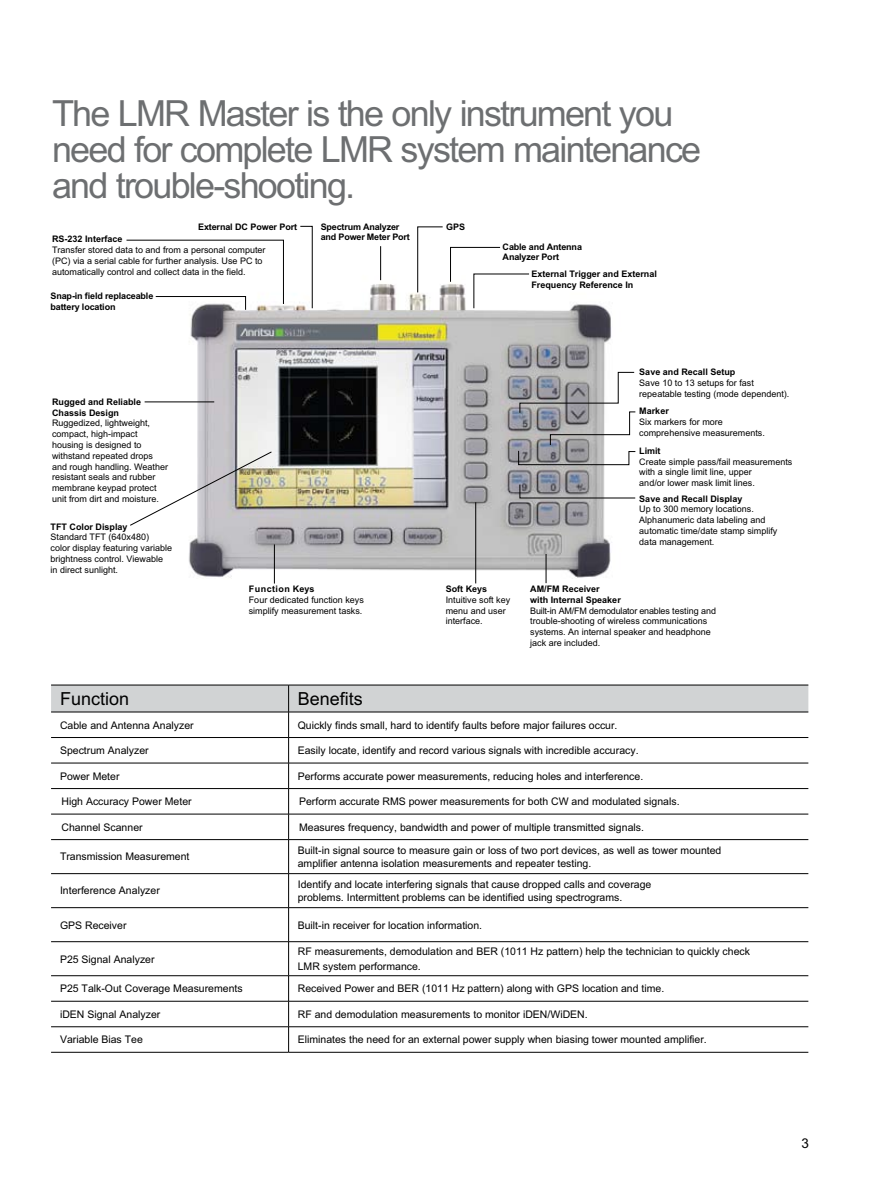
<style>
.page{position:relative;width:893px;height:1191px;background:#fff}
.page>*{position:absolute;margin:0;border:0;box-sizing:border-box;transform-origin:0 0}
.t1{font:36px/36px "Arial";letter-spacing:-.05em;color:#6d6f71}
.t2{font:18px "Arial";color:#000}
.t3{font:13.5px "Arial";color:#000}
.t4{font:10.5px/12.6px "Arial";color:#000}
.t5{font:9px/10.8px "Arial";color:#000}
.t6{font:700 9px/10.8px "Arial";color:#000}
.t7{font:700 9px "Arial";letter-spacing:-.02em;color:#000}
.t8{font:700 9px "Arial";letter-spacing:.05em;color:#000}
</style>
<div class="page">
<svg style="left:51px;top:840px;width:757px;height:135px"></svg>
<svg style="left:51px;top:685px;width:757px;height:154px"></svg>
<hr style="left:51px;top:839px;width:238px;height:1px;background:#000">
<hr style="left:289px;top:839px;width:519px;height:1px;background:#000">
<hr style="left:288px;top:839px;width:1px;height:34px;background:#000">
<hr style="left:51px;top:873px;width:238px;height:1px;background:#000">
<hr style="left:289px;top:873px;width:519px;height:1px;background:#000">
<hr style="left:288px;top:873px;width:1px;height:34px;background:#000">
<hr style="left:51px;top:907px;width:238px;height:1px;background:#000">
<hr style="left:289px;top:907px;width:519px;height:1px;background:#000">
<hr style="left:288px;top:908px;width:1px;height:33px;background:#000">
<hr style="left:51px;top:941px;width:238px;height:1px;background:#000">
<hr style="left:289px;top:941px;width:519px;height:1px;background:#000">
<hr style="left:288px;top:942px;width:1px;height:33px;background:#000">
<hr style="left:51px;top:975px;width:238px;height:1px;background:#000">
<hr style="left:289px;top:975px;width:519px;height:1px;background:#000">
<hr style="left:51px;top:1001px;width:238px;height:1px;background:#000">
<hr style="left:289px;top:1001px;width:519px;height:1px;background:#000">
<hr style="left:51px;top:1026px;width:238px;height:1px;background:#000">
<hr style="left:289px;top:1026px;width:519px;height:1px;background:#000">
<svg style="left:288px;top:976px;width:1px;height:76px"></svg>
<hr style="left:51px;top:1052px;width:238px;height:1px;background:#000">
<hr style="left:289px;top:1052px;width:519px;height:1px;background:#000">
<img style="left:155px;top:261px;width:475px;height:318px">
<hr style="left:274px;top:544px;width:1px;height:39px;background:#000">
<hr style="left:475px;top:502px;width:1px;height:81px;background:#000">
<svg style="left:546px;top:554px;width:1px;height:29px"></svg>
<svg style="left:130px;top:451px;width:142px;height:75px"></svg>
<hr style="left:145px;top:401px;width:69px;height:1px;background:#000">
<svg style="left:417px;top:226px;width:26px;height:67px"></svg>
<svg style="left:450px;top:247px;width:80px;height:62px"></svg>
<svg style="left:126px;top:239px;width:158px;height:71px"></svg>
<svg style="left:519px;top:484px;width:117px;height:15px"></svg>
<hr style="left:380px;top:246px;width:1px;height:34px;background:#000">
<svg style="left:300px;top:226px;width:13px;height:83px"></svg>
<svg style="left:518px;top:371px;width:118px;height:94px"></svg>
<h1 class="t1" style="left:52px;top:96px;width:651px">The LMR Master is the only instrument you need for complete LMR system maintenance and trouble-shooting.</h1>
<p class="t6" style="left:198px;top:221px;width:100px">External DC Power Port</p>
<p class="t6" style="left:52px;top:234px;width:72px">RS-232 Interface</p>
<p class="t5" style="left:52px;top:245px;width:215px">Transfer stored data to and from a personal computer (PC) via a serial cable for further analysis. Use PC to automatically control and collect data in the field.</p>
<p class="t6" style="left:51px;top:290px;width:104px">Snap-in field replaceable battery location</p>
<p class="t7" style="left:321px;top:221px;width:80px">Spectrum Analyzer</p>
<p class="t6" style="left:446px;top:221px;width:21px">GPS</p>
<p class="t7" style="left:321px;top:232px;width:91px">and Power Meter Port</p>
<p class="t6" style="left:52px;top:396px;width:91px">Rugged and Reliable<br>Chassis Design</p>
<p class="t5" style="left:52px;top:418px;width:118px">Ruggedized, lightweight, compact, high-impact housing is designed to withstand repeated drops and rough handling. Weather resistant seals and rubber membrane keypad protect unit from dirt and moisture.</p>
<p class="t6" style="left:51px;top:521px;width:79px">TFT Color Display</p>
<p class="t5" style="left:51px;top:532px;width:123px">Standard TFT (640x480)<br>color display featuring variable brightness control. Viewable in direct sunlight.</p>
<p class="t6" style="left:503px;top:241px;width:81px">Cable and Antenna<br>Analyzer Port</p>
<p class="t6" style="left:531px;top:268px;width:127px">External Trigger and External<br>Frequency Reference In</p>
<p class="t6" style="left:639px;top:366px;width:98px">Save and Recall Setup</p>
<p class="t5" style="left:639px;top:377px;width:152px">Save 10 to 13 setups for fast repeatable testing (mode dependent).</p>
<p class="t6" style="left:639px;top:406px;width:31px">Marker</p>
<p class="t5" style="left:639px;top:416px;width:127px">Six markers for more comprehensive measurements.</p>
<p class="t6" style="left:639px;top:445px;width:23px">Limit</p>
<p class="t5" style="left:639px;top:456px;width:155px">Create simple pass/fail measurements with a single limit line, upper<br>and/or lower mask limit lines.</p>
<p class="t6" style="left:639px;top:493px;width:105px">Save and Recall Display</p>
<p class="t5" style="left:639px;top:504px;width:140px">Up to 300 memory locations.<br>Alphanumeric data labeling and automatic time/date stamp simplify data management.</p>
<p class="t8" style="left:249px;top:584px;width:67px">Function Keys</p>
<p class="t5" style="left:249px;top:594px;width:117px">Four dedicated function keys simplify measurement tasks.</p>
<p class="t6" style="left:446px;top:583px;width:43px">Soft Keys</p>
<p class="t5" style="left:446px;top:594px;width:66px">Intuitive soft key menu and user interface.</p>
<p class="t6" style="left:530px;top:583px;width:92px">AM/FM Receiver<br>with Internal Speaker</p>
<p class="t5" style="left:530px;top:605px;width:187px">Built-in AM/FM demodulator enables testing and trouble-shooting of wireless communications systems. An internal speaker and headphone jack are included.</p>
<h2 class="t2" style="left:60px;top:689px;width:71px">Function</h2>
<h2 class="t2" style="left:298px;top:689px;width:67px">Benefits</h2>
<p class="t4" style="left:60px;top:718px;width:135px">Cable and Antenna Analyzer</p>
<p class="t4" style="left:298px;top:718px;width:321px">Quickly finds small, hard to identify faults before major failures occur.</p>
<p class="t4" style="left:60px;top:744px;width:90px">Spectrum Analyzer</p>
<p class="t4" style="left:298px;top:744px;width:342px">Easily locate, identify and record various signals with incredible accuracy.</p>
<p class="t4" style="left:60px;top:769px;width:61px">Power Meter</p>
<p class="t4" style="left:298px;top:769px;width:347px">Performs accurate power measurements, reducing holes and interference.</p>
<p class="t4" style="left:62px;top:795px;width:132px">High Accuracy Power Meter</p>
<p class="t4" style="left:299px;top:795px;width:382px">Perform accurate RMS power measurements for both CW and modulated signals.</p>
<p class="t4" style="left:62px;top:820px;width:83px">Channel Scanner</p>
<p class="t4" style="left:299px;top:820px;width:346px">Measures frequency, bandwidth and power of multiple transmitted signals.</p>
<p class="t4" style="left:60px;top:850px;width:131px">Transmission Measurement</p>
<p class="t4" style="left:298px;top:844px;width:425px">Built-in signal source to measure gain or loss of two port devices, as well as tower mounted amplifier antenna isolation measurements and repeater testing.</p>
<p class="t4" style="left:60px;top:884px;width:101px">Interference Analyzer</p>
<p class="t4" style="left:298px;top:878px;width:355px">Identify and locate interfering signals that cause dropped calls and coverage problems. Intermittent problems can be identified using spectrograms.</p>
<p class="t4" style="left:60px;top:918px;width:68px">GPS Receiver</p>
<p class="t4" style="left:298px;top:918px;width:186px">Built-in receiver for location information.</p>
<p class="t4" style="left:60px;top:952px;width:96px">P25 Signal Analyzer</p>
<p class="t4" style="left:298px;top:944px;width:454px;line-height:15px">RF measurements, demodulation and BER (1011 Hz pattern) help the technician to quickly check<br>LMR system performance.</p>
<p class="t4" style="left:60px;top:982px;width:184px">P25 Talk-Out Coverage Measurements</p>
<p class="t4" style="left:298px;top:982px;width:368px">Received Power and BER (1011 Hz pattern) along with GPS location and time.</p>
<p class="t4" style="left:60px;top:1008px;width:102px">iDEN Signal Analyzer</p>
<p class="t4" style="left:298px;top:1008px;width:291px">RF and demodulation measurements to monitor iDEN/WiDEN.</p>
<p class="t4" style="left:60px;top:1033px;width:84px">Variable Bias Tee</p>
<p class="t4" style="left:298px;top:1033px;width:411px">Eliminates the need for an external power supply when biasing tower mounted amplifier.</p>
<p class="t3" style="left:801px;top:1136px;width:9px">3</p>
</div>
